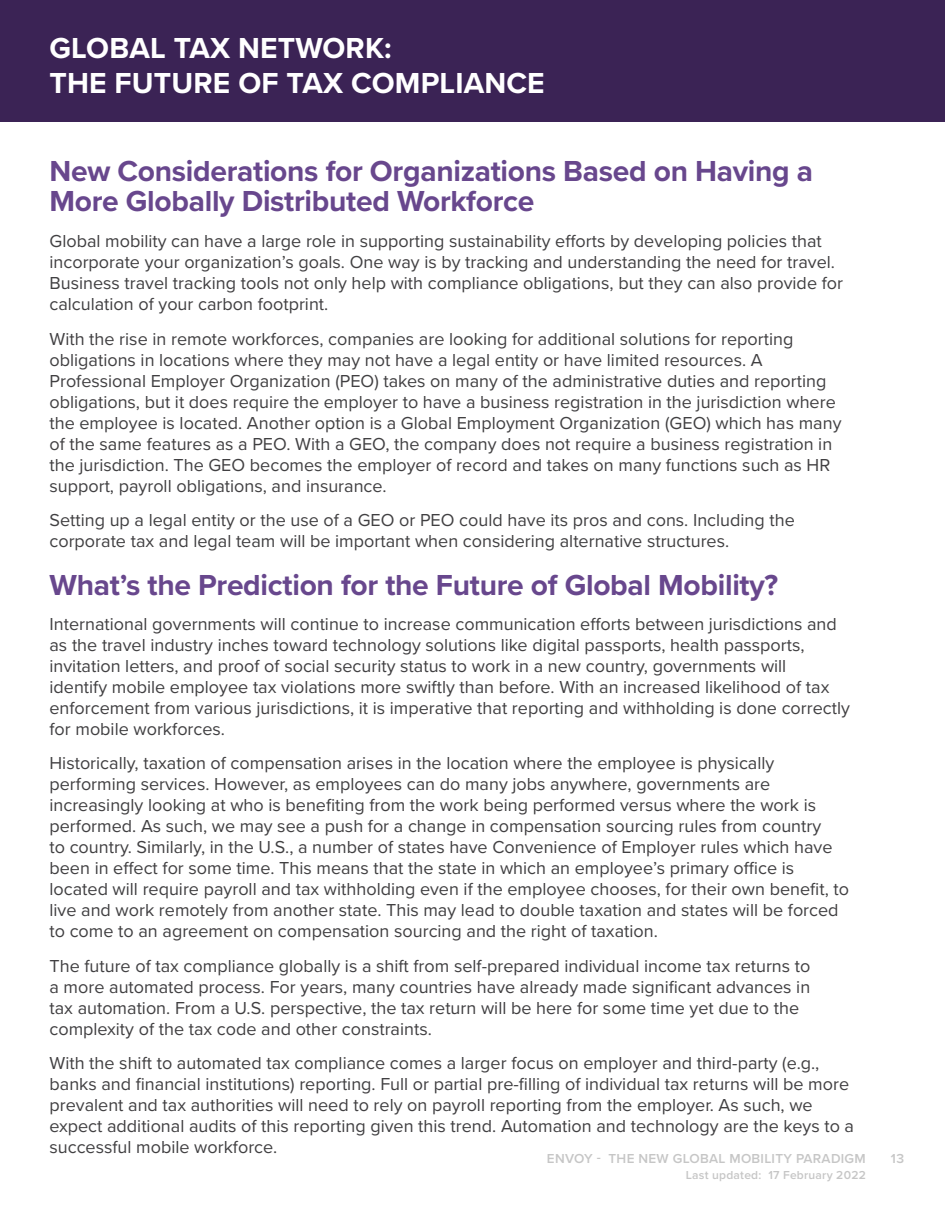
<style>
.page{position:relative;width:945px;height:1215px;background:#fff}
.page>*{position:absolute;margin:0;border:0;box-sizing:border-box;transform-origin:0 0}
.t1{font:700 30px/30px "Proxima Nova";letter-spacing:-.01em;color:#68478d}
.t2{font:700 30px/34.5px "Proxima Nova";letter-spacing:.005em;color:#fff}
.t3{font:18px/21px "Proxima Nova";color:#414042}
.t4{font:600 13.5px "Proxima Nova";letter-spacing:.02em;color:#c6c6c6}
.t5{font:600 12px "Proxima Nova";letter-spacing:.02em;color:#c6c6c6}
</style>
<div class="page">
<div style="left:0;top:0;width:945px;height:122px;background:#3b2355"></div>
<p class="t2" style="left:50px;top:30px;width:497px">GLOBAL TAX NETWORK:<br>THE FUTURE OF TAX COMPLIANCE</p>
<p class="t1" style="left:50px;top:156px;width:765px">New Considerations for Organizations Based on Having a<br>More Globally Distributed Workforce</p>
<p class="t3" style="left:50px;top:230px;width:795px">Global mobility can have a large role in supporting sustainability efforts by developing policies that incorporate your organization’s goals. One way is by tracking and understanding the need for travel.<br>Business travel tracking tools not only help with compliance obligations, but they can also provide for calculation of your carbon footprint.</p>
<p class="t3" style="left:50px;top:328px;width:793px">With the rise in remote workforces, companies are looking for additional solutions for reporting obligations in locations where they may not have a legal entity or have limited resources. A Professional Employer Organization (PEO) takes on many of the administrative duties and reporting obligations, but it does require the employer to have a business registration in the jurisdiction where the employee is located. Another option is a Global Employment Organization (GEO) which has many of the same features as a PEO. With a GEO, the company does not require a business registration in the jurisdiction. The GEO becomes the employer of record and takes on many functions such as HR support, payroll obligations, and insurance.</p>
<p class="t3" style="left:50px;top:509px;width:747px">Setting up a legal entity or the use of a GEO or PEO could have its pros and cons. Including the corporate tax and legal team will be important when considering alternative structures.</p>
<p class="t1" style="left:50px;top:570px;width:730px">What’s the Prediction for the Future of Global Mobility?</p>
<p class="t3" style="left:50px;top:613px;width:802px">International governments will continue to increase communication efforts between jurisdictions and as the travel industry inches toward technology solutions like digital passports, health passports, invitation letters, and proof of social security status to work in a new country, governments will<br>identify mobile employee tax violations more swiftly than before. With an increased likelihood of tax enforcement from various jurisdictions, it is imperative that reporting and withholding is done correctly for mobile workforces.</p>
<p class="t3" style="left:50px;top:752px;width:801px">Historically, taxation of compensation arises in the location where the employee is physically performing services. However, as employees can do many jobs anywhere, governments are increasingly looking at who is benefiting from the work being performed versus where the work is performed. As such, we may see a push for a change in compensation sourcing rules from country<br>to country. Similarly, in the U.S., a number of states have Convenience of Employer rules which have been in effect for some time. This means that the state in which an employee’s primary office is located will require payroll and tax withholding even if the employee chooses, for their own benefit, to live and work remotely from another state. This may lead to double taxation and states will be forced to come to an agreement on compensation sourcing and the right of taxation.</p>
<p class="t3" style="left:50px;top:955px;width:763px">The future of tax compliance globally is a shift from self-prepared individual income tax returns to a more automated process. For years, many countries have already made significant advances in tax automation. From a U.S. perspective, the tax return will be here for some time yet due to the complexity of the tax code and other constraints.</p>
<p class="t3" style="left:50px;top:1052px;width:806px">With the shift to automated tax compliance comes a larger focus on employer and third-party (e.g., banks and financial institutions) reporting. Full or partial pre-filling of individual tax returns will be more prevalent and tax authorities will need to rely on payroll reporting from the employer. As such, we expect additional audits of this reporting given this trend. Automation and technology are the keys to a successful mobile workforce.</p>
<p class="t4" style="left:547px;top:1148px;width:320px">ENVOY - THE NEW GLOBAL MOBILITY PARADIGM</p>
<p class="t5" style="left:686px;top:1167px;width:181px">Last updated: 17 February 2022</p>
<p class="t4" style="left:891px;top:1148px;width:15px">13</p>
</div>
